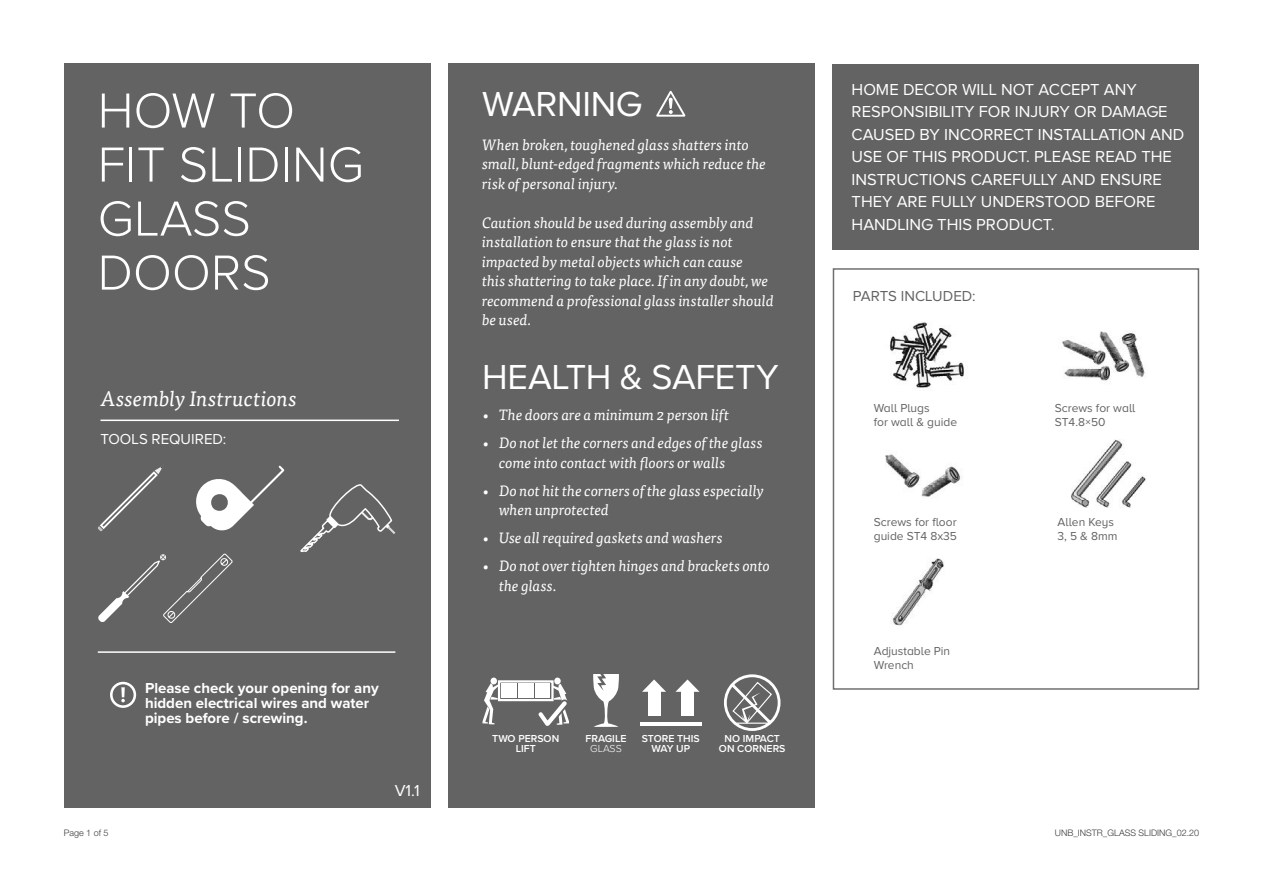
<style>
.page{position:relative;width:1263px;height:893px;background:#fff}
.page>*{position:absolute;margin:0;border:0;box-sizing:border-box;transform-origin:0 0}
.t1{font:300 51px/54px "Proxima Nova";color:#fff}
.t2{font:36px "Proxima Nova A";letter-spacing:-.005em;color:#fff}
.t3{font:italic 21px "Tisa Pro";letter-spacing:-.005em;color:#fff}
.t4{font:16.5px/22.5px "Proxima Nova A";color:#fff}
.t5{font:italic 15px/19.5px "Tisa Pro";letter-spacing:-.01em;color:#fff}
.t6{font:700 15px/15px "Proxima Nova";color:#fff}
.t7{font:15px "Proxima Nova A";color:#646363}
.t8{font:15px "Proxima Nova A";letter-spacing:.005em;color:#fff}
.t9{font:12px/14.4px "Proxima Nova A";color:#646363}
.t10{font:600 10.5px/10.5px "Proxima Nova";color:#fff;text-align:center}
.t11{font:300 10.5px "Proxima Nova";color:#fff}
.t12{font:300 9px "Helvetica Neue LT Std";color:#3c3c3b}
</style>
<div class="page">
<div style="left:833px;top:268px;width:366px;height:422px;border:2px solid #706f6f"></div>
<div style="left:448px;top:64px;width:367px;height:744px;background:#646363"></div>
<svg style="left:656px;top:91px;width:30px;height:26px"></svg>
<svg style="left:503px;top:683px;width:31px;height:15px"></svg>
<div style="left:490px;top:678px;width:7px;height:6px;background:#fff;border-radius:50%"></div>
<svg style="left:482px;top:681px;width:21px;height:43px"></svg>
<div style="left:554px;top:678px;width:7px;height:6px;background:#fff;border-radius:50%"></div>
<div style="left:498px;top:680px;width:56px;height:21px;border:2px solid #fff"></div>
<div style="left:501px;top:684px;width:16px;height:14px;background:#fff"></div>
<div style="left:519px;top:684px;width:15px;height:14px;background:#fff"></div>
<svg style="left:535px;top:681px;width:34px;height:45px"></svg>
<svg style="left:593px;top:674px;width:26px;height:53px"></svg>
<div style="left:648px;top:691px;width:12px;height:24px;background:#fff"></div>
<svg style="left:642px;top:679px;width:24px;height:13px"></svg>
<div style="left:681px;top:691px;width:13px;height:24px;background:#fff"></div>
<svg style="left:675px;top:679px;width:24px;height:13px"></svg>
<hr style="left:640px;top:722px;width:62px;height:3px;background:#fff">
<svg style="left:724px;top:674px;width:57px;height:57px"></svg>
<img style="left:890px;top:322px;width:74px;height:66px">
<img style="left:1062px;top:331px;width:83px;height:50px">
<img style="left:885px;top:454px;width:76px;height:43px">
<img style="left:1071px;top:439px;width:75px;height:68px">
<img style="left:891px;top:558px;width:53px;height:68px">
<div style="left:64px;top:64px;width:366px;height:744px;background:#646363"></div>
<svg style="left:98px;top:465px;width:66px;height:66px"></svg>
<svg style="left:196px;top:465px;width:89px;height:66px"></svg>
<svg style="left:300px;top:484px;width:95px;height:68px"></svg>
<svg style="left:121px;top:687px;width:4px;height:15px"></svg>
<div style="left:110px;top:682px;width:26px;height:26px;border:3px solid #fff;border-radius:50%"></div>
<hr style="left:98px;top:651px;width:297px;height:2px;background:#fff">
<svg style="left:98px;top:553px;width:135px;height:70px"></svg>
<hr style="left:101px;top:420px;width:298px;height:1px;background:#fff">
<div style="left:833px;top:65px;width:366px;height:185px;background:#646363"></div>
<h1 class="t1" style="left:98px;top:81px;width:268px">HOW TO<br>FIT SLIDING<br>GLASS<br>DOORS</h1>
<h3 class="t3" style="left:101px;top:384px;width:198px">Assembly Instructions</h3>
<p class="t8" style="left:101px;top:431px;width:127px">TOOLS REQUIRED:</p>
<p class="t6" style="left:145px;top:680px;width:235px">Please check your opening for any hidden electrical wires and water pipes before / screwing.</p>
<p class="t4" style="left:395px;top:779px;width:27px">V1.1</p>
<h2 class="t2" style="left:482px;top:84px;width:161px">WARNING</h2>
<p class="t5" style="left:482px;top:134px;width:285px">When broken, toughened glass shatters into small, blunt-edged fragments which reduce the risk of personal injury.</p>
<p class="t5" style="left:482px;top:212px;width:293px">Caution should be used during assembly and installation to ensure that the glass is not impacted by metal objects which can cause<br>this shattering to take place. If in any doubt, we recommend a professional glass installer should be used.</p>
<h2 class="t2" style="left:482px;top:357px;width:298px">HEALTH &amp; SAFETY</h2>
<p class="t5" style="left:482px;top:404px;width:249px">• The doors are a minimum 2 person lift</p>
<p class="t5" style="left:499px;top:432px;width:265px;text-indent:-17px">• Do not let the corners and edges of the glass come into contact with floors or walls</p>
<p class="t5" style="left:499px;top:480px;width:266px;text-indent:-17px">• Do not hit the corners of the glass especially when unprotected</p>
<p class="t5" style="left:482px;top:527px;width:242px">• Use all required gaskets and washers</p>
<p class="t5" style="left:499px;top:555px;width:273px;text-indent:-17px">• Do not over tighten hinges and brackets onto the glass.</p>
<p class="t10" style="left:492px;top:733px;width:68px">TWO PERSON<br>LIFT</p>
<p class="t10" style="left:719px;top:733px;width:68px">NO IMPACT<br>ON CORNERS</p>
<p class="t10" style="left:586px;top:733px;width:42px">FRAGILE</p>
<p class="t11" style="left:590px;top:741px;width:33px">GLASS</p>
<p class="t10" style="left:642px;top:733px;width:59px">STORE THIS<br>WAY UP</p>
<p class="t4" style="left:852px;top:78px;width:334px">HOME DECOR WILL NOT ACCEPT ANY RESPONSIBILITY FOR INJURY OR DAMAGE CAUSED BY INCORRECT INSTALLATION AND USE OF THIS PRODUCT. PLEASE READ THE INSTRUCTIONS CAREFULLY AND ENSURE THEY ARE FULLY UNDERSTOOD BEFORE HANDLING THIS PRODUCT.</p>
<p class="t7" style="left:853px;top:287px;width:124px">PARTS INCLUDED:</p>
<p class="t9" style="left:874px;top:400px;width:85px">Wall Plugs<br>for wall &amp; guide</p>
<p class="t9" style="left:1055px;top:400px;width:82px">Screws for wall<br>ST4.8×50</p>
<p class="t9" style="left:874px;top:514px;width:85px">Screws for floor guide ST4 8x35</p>
<p class="t9" style="left:1057px;top:514px;width:61px">Allen Keys<br>3, 5 &amp; 8mm</p>
<p class="t9" style="left:874px;top:643px;width:78px">Adjustable Pin<br>Wrench</p>
<p class="t12" style="left:64px;top:827px;width:46px">Page 1 of 5</p>
<p class="t12" style="left:1055px;top:827px;width:146px">UNB_INSTR_GLASS SLIDING_02.20</p>
</div>
